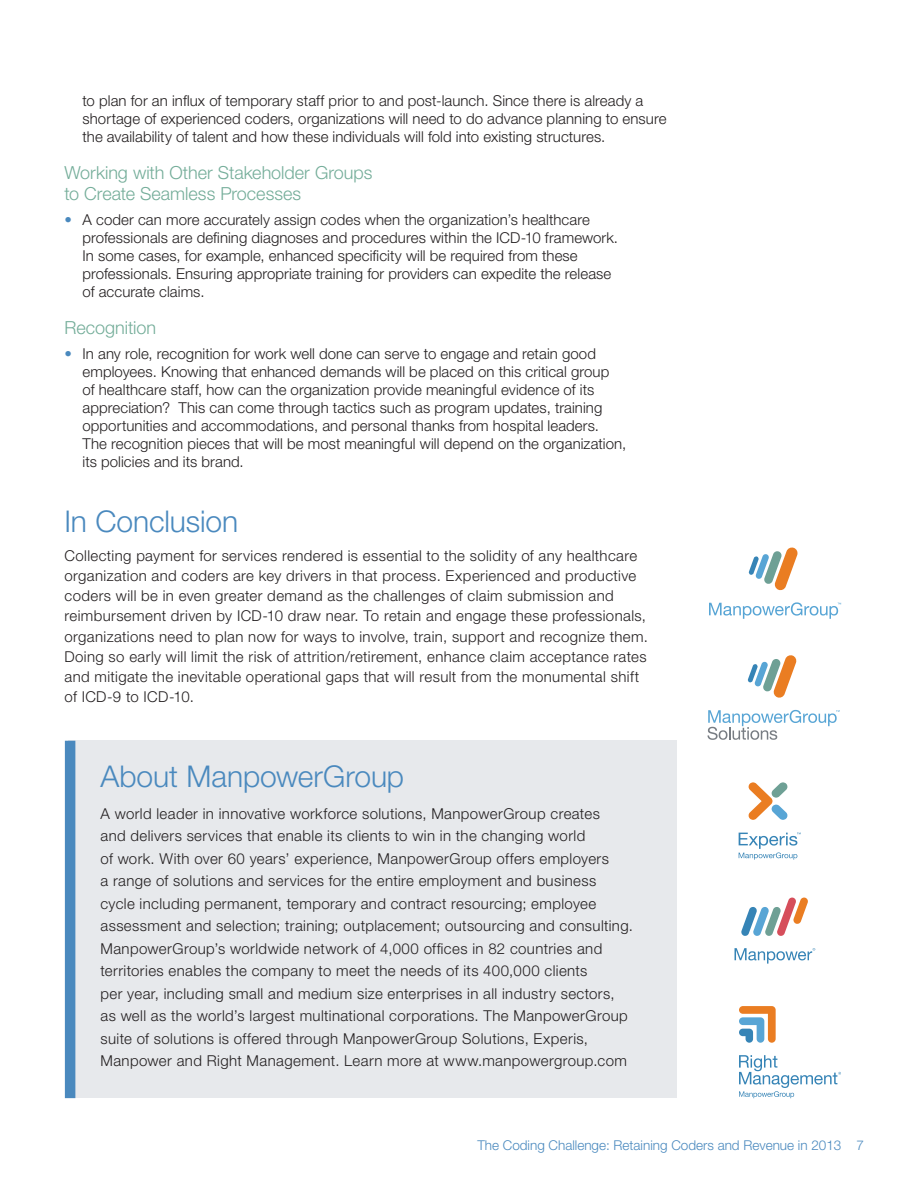
<style>
.page{position:relative;width:918px;height:1188px;background:#fff}
.page>*{position:absolute;margin:0;border:0;box-sizing:border-box;transform-origin:0 0}
.t1{font:300 30px "Helvetica Neue LT Std";letter-spacing:-.005em;color:#4a89be}
.t2{font:300 18px/21.6px "Helvetica Neue LT Std";color:#74ad99}
.t3{font:300 15px/18px "Helvetica Neue LT Std";letter-spacing:.015em;color:#231f20}
.t4{font:300 13.5px "Helvetica Neue LT Std";color:#4a89be}
.s1{color:#4a89be}
</style>
<div class="page">
<div style="left:68px;top:740px;width:608px;height:358px;background:#e7e9ec"></div>
<div style="left:65px;top:741px;width:10px;height:357px;background:#4a89be"></div>
<svg style="left:749px;top:548px;width:49px;height:43px"></svg>
<svg style="left:709px;top:602px;width:132px;height:17px"></svg>
<svg style="left:748px;top:655px;width:49px;height:43px"></svg>
<svg style="left:708px;top:710px;width:132px;height:30px"></svg>
<svg style="left:748px;top:782px;width:40px;height:38px"></svg>
<svg style="left:739px;top:833px;width:62px;height:27px"></svg>
<svg style="left:741px;top:898px;width:67px;height:38px"></svg>
<svg style="left:735px;top:948px;width:80px;height:16px"></svg>
<svg style="left:739px;top:1006px;width:37px;height:37px"></svg>
<svg style="left:739px;top:1055px;width:102px;height:43px"></svg>
<p class="t3" style="left:82px;top:91px;width:586px">to plan for an influx of temporary staff prior to and post-launch. Since there is already a shortage of experienced coders, organizations will need to do advance planning to ensure the availability of talent and how these individuals will fold into existing structures.</p>
<p class="t2" style="left:64px;top:161px;width:309px">Working with Other Stakeholder Groups to Create Seamless Processes</p>
<p class="t3" style="left:82px;top:210px;width:537px;text-indent:-18px"><span class="s1">•</span> A coder can more accurately assign codes when the organization’s healthcare professionals are defining diagnoses and procedures within the ICD-10 framework.<br>In some cases, for example, enhanced specificity will be required from these professionals. Ensuring appropriate training for providers can expedite the release of accurate claims.</p>
<p class="t2" style="left:64px;top:317px;width:93px">Recognition</p>
<p class="t3" style="left:82px;top:344px;width:545px;text-indent:-18px"><span class="s1">•</span> In any role, recognition for work well done can serve to engage and retain good employees. Knowing that enhanced demands will be placed on this critical group<br>of healthcare staff, how can the organization provide meaningful evidence of its appreciation? This can come through tactics such as program updates, training opportunities and accommodations, and personal thanks from hospital leaders.<br>The recognition pieces that will be most meaningful will depend on the organization, its policies and its brand.</p>
<h1 class="t1" style="left:64px;top:503px;width:175px">In Conclusion</h1>
<p class="t3" style="left:64px;top:545px;width:585px;line-height:20.2px">Collecting payment for services rendered is essential to the solidity of any healthcare organization and coders are key drivers in that process. Experienced and productive coders will be in even greater demand as the challenges of claim submission and reimbursement driven by ICD-10 draw near. To retain and engage these professionals, organizations need to plan now for ways to involve, train, support and recognize them.<br>Doing so early will limit the risk of attrition/retirement, enhance claim acceptance rates and mitigate the inevitable operational gaps that will result from the monumental shift of ICD-9 to ICD-10.</p>
<h1 class="t1" style="left:100px;top:758px;width:305px">About ManpowerGroup</h1>
<p class="t3" style="left:100px;top:802px;width:534px;line-height:22.5px">A world leader in innovative workforce solutions, ManpowerGroup creates<br>and delivers services that enable its clients to win in the changing world<br>of work. With over 60 years’ experience, ManpowerGroup offers employers<br>a range of solutions and services for the entire employment and business cycle including permanent, temporary and contract resourcing; employee assessment and selection; training; outplacement; outsourcing and consulting.<br>ManpowerGroup’s worldwide network of 4,000 offices in 82 countries and territories enables the company to meet the needs of its 400,000 clients<br>per year, including small and medium size enterprises in all industry sectors, as well as the world’s largest multinational corporations. The ManpowerGroup suite of solutions is offered through ManpowerGroup Solutions, Experis, Manpower and Right Management. Learn more at www.manpowergroup.com</p>
<p class="t4" style="left:477px;top:1137px;width:388px">The Coding Challenge: Retaining Coders and Revenue in 2013 7</p>
</div>
